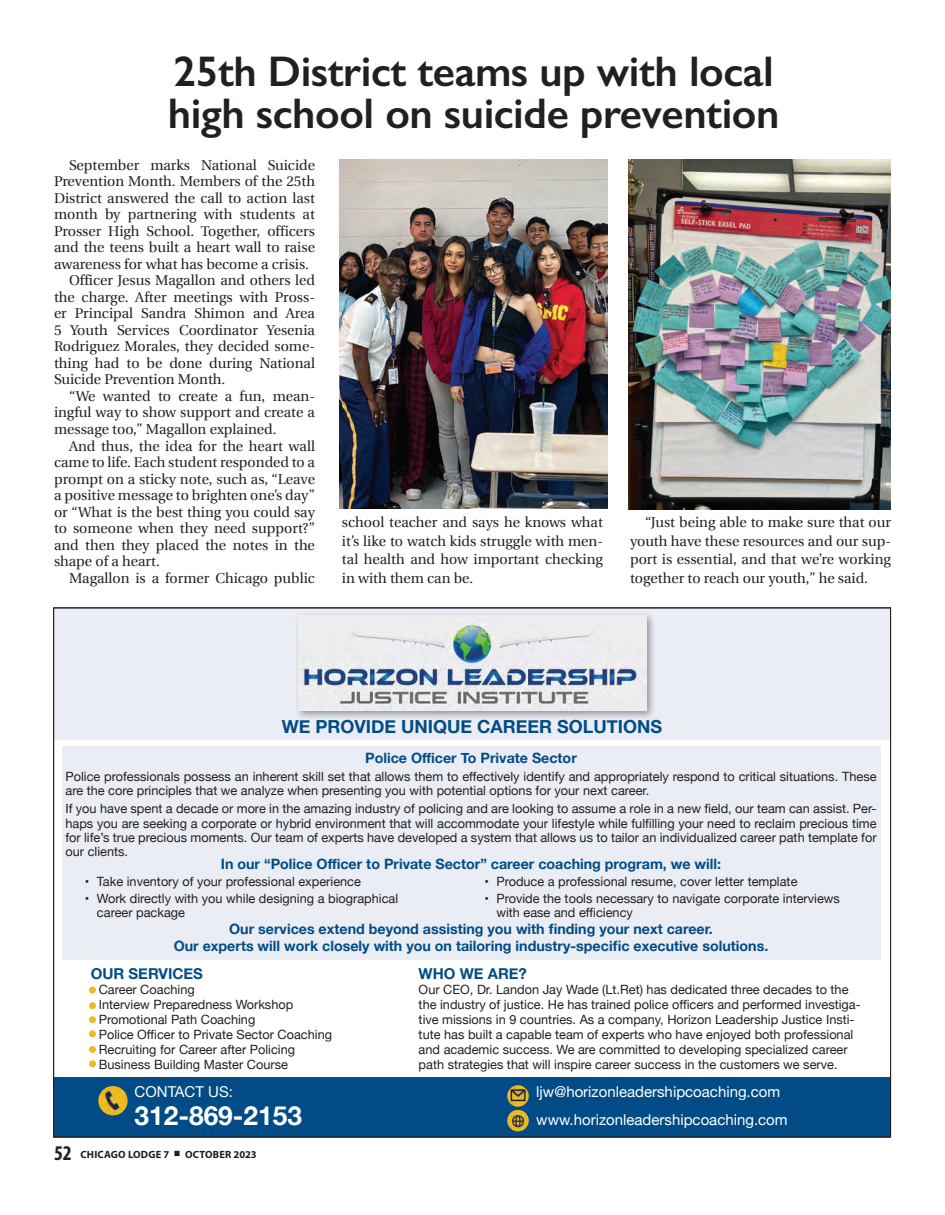
<style>
.page{position:relative;width:945px;height:1215px;background:#fff}
.page>*{position:absolute;margin:0;border:0;box-sizing:border-box;transform-origin:0 0}
.t1{font:600 43.05px/42px "Gill Sans";letter-spacing:-.01em;color:#231f20}
.t2{font:700 26.25px "Helvetica Neue";color:#fff}
.t3{font:700 18px "Helvetica Neue";color:#014c86}
.t4{font:15px/27.9px "Helvetica Neue";color:#fff}
.t5{font:700 15px "Helvetica Neue";color:#014c86}
.t6{font:14.25px/18.5px "Utopia";color:#231f20;text-align:justify}
.t7{font:700 14.25px/17.1px "Helvetica Neue";color:#014c86;text-align:center}
.t8{font:12.75px/15px "Helvetica Neue";color:#231f20}
.t9{font:700 10.5px "Myriad Pro";letter-spacing:.02em;color:#231f20}
.s1{font-stretch:condensed;font-size:21px}
.s2{font-family:"Minion Pro";font-weight:400;font-size:18px}
</style>
<div class="page">
<div style="left:54px;top:608px;width:837px;height:132px;background:#eaedf4"></div>
<div style="left:54px;top:1078px;width:837px;height:59px;background:#014c86"></div>
<div style="left:62px;top:747px;width:819px;height:213px;background:#eaedf4"></div>
<div style="left:294px;top:611px;width:362px;height:110px;background:#231f20;opacity:.45"></div>
<img style="left:298px;top:615px;width:348px;height:96px">
<img style="left:507px;top:1085px;width:22px;height:22px;border-radius:11px">
<img style="left:507px;top:1110px;width:22px;height:21px;border-radius:11px">
<img style="left:98px;top:1086px;width:30px;height:29px;border-radius:15px">
<div style="left:89px;top:987px;width:7px;height:7px;background:#edb924;border-radius:50%"></div>
<div style="left:89px;top:1002px;width:7px;height:7px;background:#edb924;border-radius:50%"></div>
<div style="left:89px;top:1016px;width:7px;height:7px;background:#edb924;border-radius:50%"></div>
<div style="left:89px;top:1030px;width:7px;height:7px;background:#edb924;border-radius:50%"></div>
<div style="left:89px;top:1046px;width:7px;height:7px;background:#edb924;border-radius:50%"></div>
<div style="left:89px;top:1060px;width:7px;height:7px;background:#edb924;border-radius:50%"></div>
<img style="left:340px;top:159px;width:268px;height:349px">
<img style="left:629px;top:159px;width:262px;height:351px">
<h1 class="t1" style="left:168px;top:50px;width:613px">25th District teams up with local high school on suicide prevention</h1>
<p class="t6" style="left:69px;top:156px;width:247px">September marks National Suicide</p>
<p class="t6" style="left:54px;top:172px;width:262px">Prevention Month. Members of the 25th</p>
<p class="t6" style="left:54px;top:189px;width:263px">District answered the call to action last</p>
<p class="t6" style="left:54px;top:205px;width:262px">month by partnering with students at</p>
<p class="t6" style="left:54px;top:222px;width:262px">Prosser High School. Together, officers</p>
<p class="t6" style="left:54px;top:238px;width:262px">and the teens built a heart wall to raise</p>
<p class="t6" style="left:54px;top:255px;width:256px">awareness for what has become a crisis.</p>
<p class="t6" style="left:69px;top:272px;width:247px">Officer Jesus Magallon and others led</p>
<p class="t6" style="left:54px;top:288px;width:263px">the charge. After meetings with Pross-</p>
<p class="t6" style="left:54px;top:305px;width:263px">er Principal Sandra Shimon and Area</p>
<p class="t6" style="left:54px;top:321px;width:262px">5 Youth Services Coordinator Yesenia</p>
<p class="t6" style="left:54px;top:338px;width:263px">Rodriguez Morales, they decided some-</p>
<p class="t6" style="left:54px;top:354px;width:262px">thing had to be done during National</p>
<p class="t6" style="left:54px;top:371px;width:173px">Suicide Prevention Month.</p>
<p class="t6" style="left:69px;top:387px;width:248px">“We wanted to create a fun, mean-</p>
<p class="t6" style="left:54px;top:404px;width:263px">ingful way to show support and create a</p>
<p class="t6" style="left:54px;top:420px;width:224px">message too,” Magallon explained.</p>
<p class="t6" style="left:69px;top:437px;width:247px">And thus, the idea for the heart wall</p>
<p class="t6" style="left:54px;top:453px;width:263px">came to life. Each student responded to a</p>
<p class="t6" style="left:54px;top:470px;width:263px">prompt on a sticky note, such as, “Leave</p>
<p class="t6" style="left:54px;top:486px;width:263px">a positive message to brighten one’s day”</p>
<p class="t6" style="left:54px;top:503px;width:262px">or “What is the best thing you could say</p>
<p class="t6" style="left:54px;top:519px;width:262px">to someone when they need support?”</p>
<p class="t6" style="left:54px;top:536px;width:262px">and then they placed the notes in the</p>
<p class="t6" style="left:54px;top:552px;width:107px">shape of a heart.</p>
<p class="t6" style="left:69px;top:569px;width:247px">Magallon is a former Chicago public</p>
<p class="t6" style="left:342px;top:514px;width:262px">school teacher and says he knows what it’s like to watch kids struggle with men&shy;tal health and how important checking in with them can be.</p>
<p class="t6" style="left:630px;top:513px;width:263px;text-indent:15px">“Just being able to make sure that our youth have these resources and our sup&shy;port is essential, and that we’re working together to reach our youth,” he said.</p>
<h3 class="t3" style="left:282px;top:712px;width:382px">WE PROVIDE UNIQUE CAREER SOLUTIONS</h3>
<p class="t7" style="left:365px;top:750px;width:213px">Police Officer To Private Sector</p>
<p class="t8" style="left:66px;top:770px;width:813px;line-height:14.2px">Police professionals possess an inherent skill set that allows them to effectively identify and appropriately respond to critical situations. These are the core principles that we analyze when presenting you with potential options for your next career.</p>
<p class="t8" style="left:66px;top:802px;width:813px;line-height:14.2px;text-align:justify">If you have spent a decade or more in the amazing industry of policing and are looking to assume a role in a new field, our team can assist. Per&shy;haps you are seeking a corporate or hybrid environment that will accommodate your lifestyle while fulfilling your need to reclaim precious time for life’s true precious moments. Our team of experts have developed a system that allows us to tailor an individualized career path template for our clients.</p>
<p class="t8" style="left:85px;top:875px;width:277px">• Take inventory of your professional experience</p>
<p class="t8" style="left:97px;top:892px;width:303px;text-indent:-12px">• Work directly with you while designing a biographical career package</p>
<p class="t7" style="left:221px;top:855px;width:502px">In our “Police Officer to Private Sector” career coaching program, we will:</p>
<p class="t8" style="left:484px;top:875px;width:315px">• Produce a professional resume, cover letter template</p>
<p class="t8" style="left:496px;top:892px;width:345px;text-indent:-12px">• Provide the tools necessary to navigate corporate interviews with ease and efficiency</p>
<p class="t7" style="left:174px;top:921px;width:596px">Our services extend beyond assisting you with finding your next career.<br>Our experts will work closely with you on tailoring industry-specific executive solutions.</p>
<p class="t5" style="left:91px;top:962px;width:114px">OUR SERVICES</p>
<p class="t8" style="left:91px;top:983px;width:106px">• Career Coaching</p>
<p class="t8" style="left:91px;top:998px;width:204px">• Interview Preparedness Workshop</p>
<p class="t8" style="left:91px;top:1013px;width:166px">• Promotional Path Coaching</p>
<p class="t8" style="left:91px;top:1028px;width:243px">• Police Officer to Private Sector Coaching</p>
<p class="t8" style="left:91px;top:1043px;width:206px">• Recruiting for Career after Policing</p>
<p class="t8" style="left:91px;top:1058px;width:199px">• Business Building Master Course</p>
<p class="t4" style="left:135px;top:1079px;width:100px">CONTACT US:</p>
<h2 class="t2" style="left:135px;top:1095px;width:169px">312-869-2153</h2>
<p class="t5" style="left:419px;top:962px;width:110px">WHO WE ARE?</p>
<p class="t8" style="left:419px;top:983px;width:444px">Our CEO, Dr. Landon Jay Wade (Lt.Ret) has dedicated three decades to the the industry of justice. He has trained police officers and performed investiga&shy;tive missions in 9 countries. As a company, Horizon Leadership Justice Insti&shy;tute has built a capable team of experts who have enjoyed both professional and academic success. We are committed to developing specialized career path strategies that will inspire career success in the customers we serve.</p>
<p class="t4" style="left:536px;top:1079px;width:253px">ljw@horizonleadershipcoaching.com www.horizonleadershipcoaching.com</p>
<p class="t9" style="left:54px;top:1148px;width:204px"><span class="s1">52</span> CHICAGO LODGE 7 <span class="s2">■</span> OCTOBER 2023</p>
</div>
